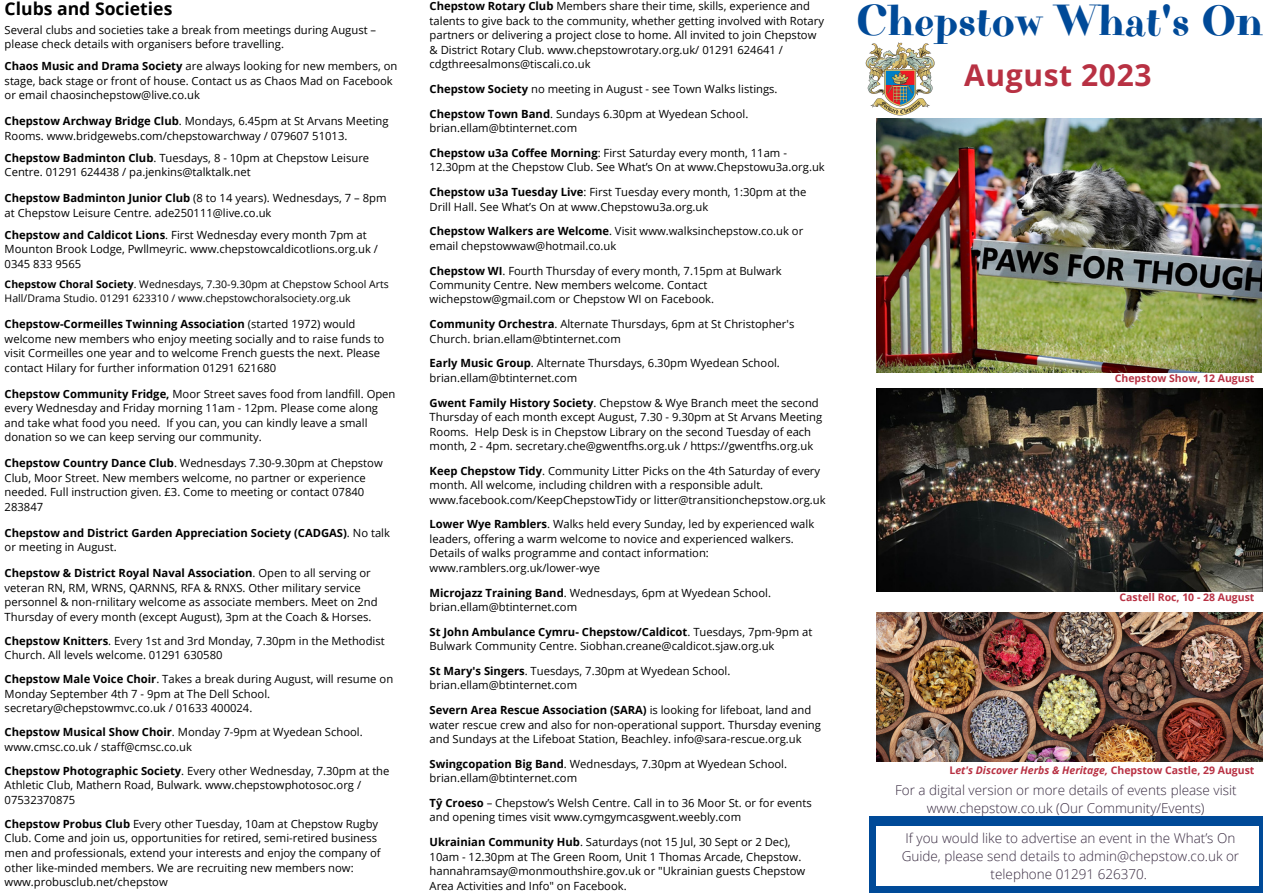
<style>
.page{position:relative;width:1263px;height:894px;background:#fff}
.page>*{position:absolute;margin:0;border:0;box-sizing:border-box;transform-origin:0 0}
.t1{font:44.1px "Purple Purse";color:#004a98}
.t2{font:700 30px "Open Sans";letter-spacing:.02em;color:#b83143}
.t3{font:700 17.55px "Open Sans";color:#000}
.t4{font:300 13.5px/18px "Open Sans";color:#382a40;text-align:center}
.t5{font:11.25px/14.5px "Open Sans";color:#000}
.t6{font:700 11.25px/14.5px "Open Sans";color:#000}
.t7{font:10.5px/13.5px "Open Sans";color:#000}
.t8{font:italic 700 10.5px "Open Sans";color:#b83143}
.t9{font:700 10.5px "Open Sans";color:#b83143}
.s1{font-weight:700}
.s2{font-weight:400}
.s3{font-style:normal}
</style>
<div class="page">
<div style="left:869px;top:816px;width:393px;height:76px;background:#004a98"></div>
<div style="left:876px;top:826px;width:383px;height:59px;background:#fff"></div>
<img style="left:865px;top:42px;width:70px;height:74px">
<img style="left:876px;top:612px;width:386px;height:149px">
<img style="left:876px;top:118px;width:385px;height:254px">
<img style="left:876px;top:389px;width:386px;height:202px">
<p class="t3" style="left:5px;top:-4px;width:169px">Clubs and Societies</p>
<p class="t5" style="left:5px;top:22px;width:373px">Several clubs and societies take a break from meetings during August – please check details with organisers before travelling.</p>
<p class="t5" style="left:5px;top:58px;width:394px"><span class="s1">Chaos Music and Drama Society</span> are always looking for new members, on stage, back stage or front of house. Contact us as Chaos Mad on Facebook or email chaosinchepstow@live.co.uk</p>
<p class="t5" style="left:5px;top:113px;width:385px"><span class="s1">Chepstow Archway Bridge Club</span>. Mondays, 6.45pm at St Arvans Meeting<br>Rooms. www.bridgewebs.com/chepstowarchway / 079607 51013.</p>
<p class="t5" style="left:5px;top:150px;width:366px"><span class="s1">Chepstow Badminton Club</span>. Tuesdays, 8 - 10pm at Chepstow Leisure<br>Centre. 01291 624438 / pa.jenkins@talktalk.net</p>
<p class="t5" style="left:5px;top:190px;width:383px"><span class="s1">Chepstow Badminton Junior Club</span> (8 to 14 years). Wednesdays, 7 – 8pm at Chepstow Leisure Centre. ade250111@live.co.uk</p>
<p class="t5" style="left:5px;top:227px;width:375px"><span class="s1">Chepstow and Caldicot Lions</span>. First Wednesday every month 7pm at<br>Mounton Brook Lodge, Pwllmeyric. www.chepstowcaldicotlions.org.uk /<br>0345 833 9565</p>
<p class="t7" style="left:5px;top:277px;width:386px"><span class="s1">Chepstow Choral Society</span>. Wednesdays, 7.30-9.30pm at Chepstow School Arts<br>Hall/Drama Studio. 01291 623310 / www.chepstowchoralsociety.org.uk</p>
<p class="t5" style="left:5px;top:316px;width:381px"><span class="s1">Chepstow-Cormeilles Twinning Association</span> (started 1972) would welcome new members who enjoy meeting socially and to raise funds to visit Cormeilles one year and to welcome French guests the next. Please contact Hilary for further information 01291 621680</p>
<p class="t5" style="left:5px;top:386px;width:392px"><span class="s1">Chepstow Community Fridge,</span> Moor Street saves food from landfill. Open every Wednesday and Friday morning 11am - 12pm. Please come along and take what food you need. If you can, you can kindly leave a small donation so we can keep serving our community.</p>
<p class="t5" style="left:5px;top:455px;width:380px"><span class="s1">Chepstow Country Dance Club</span>. Wednesdays 7.30-9.30pm at Chepstow Club, Moor Street. New members welcome, no partner or experience needed. Full instruction given. £3. Come to meeting or contact 07840<br>283847</p>
<p class="t6" style="left:5px;top:525px;width:387px">Chepstow and District Garden Appreciation Society (CADGAS)<span class="s2">. No talk or meeting in August.</span></p>
<p class="t5" style="left:5px;top:565px;width:374px"><span class="s1">Chepstow &amp; District Royal Naval Association</span>. Open to all serving or veteran RN, RM, WRNS, QARNNS, RFA &amp; RNXS. Other military service personnel &amp; non-rnilitary welcome as associate members. Meet on 2nd Thursday of every month (except August), 3pm at the Coach &amp; Horses.</p>
<p class="t5" style="left:5px;top:633px;width:382px"><span class="s1">Chepstow Knitters</span>. Every 1st and 3rd Monday, 7.30pm in the Methodist<br>Church. All levels welcome. 01291 630580</p>
<p class="t5" style="left:5px;top:671px;width:390px"><span class="s1">Chepstow Male Voice Choir</span>. Takes a break during August, will resume on<br>Monday September 4th 7 - 9pm at The Dell School. secretary@chepstowmvc.co.uk / 01633 400024.</p>
<p class="t5" style="left:5px;top:724px;width:360px"><span class="s1">Chepstow Musical Show Choir</span>. Monday 7-9pm at Wyedean School. www.cmsc.co.uk / staff@cmsc.co.uk</p>
<p class="t5" style="left:5px;top:763px;width:386px"><span class="s1">Chepstow Photographic Society</span>. Every other Wednesday, 7.30pm at the<br>Athletic Club, Mathern Road, Bulwark. www.chepstowphotosoc.org /<br>07532370875</p>
<p class="t5" style="left:5px;top:816px;width:378px"><span class="s1">Chepstow Probus Club</span> Every other Tuesday, 10am at Chepstow Rugby Club. Come and join us, opportunities for retired, semi-retired business men and professionals, extend your interests and enjoy the company of other like-minded members. We are recruiting new members now: www.probusclub.net/chepstow</p>
<p class="t5" style="left:430px;top:-1px;width:396px"><span class="s1">Chepstow Rotary Club</span> Members share their time, skills, experience and talents to give back to the community, whether getting involved with Rotary partners or delivering a project close to home. All invited to join Chepstow &amp; District Rotary Club. www.chepstowrotary.org.uk/ 01291 624641 / cdgthreesalmons@tiscali.co.uk</p>
<p class="t5" style="left:430px;top:81px;width:349px"><span class="s1">Chepstow Society</span> no meeting in August - see Town Walks listings.</p>
<p class="t5" style="left:430px;top:106px;width:320px"><span class="s1">Chepstow Town Band</span>. Sundays 6.30pm at Wyedean School. brian.ellam@btinternet.com</p>
<p class="t5" style="left:430px;top:145px;width:397px"><span class="s1">Chepstow u3a Coffee Morning</span>: First Saturday every month, 11am -<br>12.30pm at the Chepstow Club. See What’s On at www.Chepstowu3a.org.uk</p>
<p class="t5" style="left:430px;top:184px;width:378px"><span class="s1">Chepstow u3a Tuesday Live</span>: First Tuesday every month, 1:30pm at the<br>Drill Hall. See What’s On at www.Chepstowu3a.org.uk</p>
<p class="t5" style="left:430px;top:224px;width:375px"><span class="s1">Chepstow Walkers are Welcome</span>. Visit www.walksinchepstow.co.uk or email chepstowwaw@hotmail.co.uk</p>
<p class="t5" style="left:430px;top:263px;width:354px"><span class="s1">Chepstow WI</span>. Fourth Thursday of every month, 7.15pm at Bulwark<br>Community Centre. New members welcome. Contact wichepstow@gmail.com or Chepstow WI on Facebook.</p>
<p class="t5" style="left:430px;top:316px;width:366px"><span class="s1">Community Orchestra</span>. Alternate Thursdays, 6pm at St Christopher's<br>Church. brian.ellam@btinternet.com</p>
<p class="t5" style="left:430px;top:356px;width:352px"><span class="s1">Early Music Group</span>. Alternate Thursdays, 6.30pm Wyedean School. brian.ellam@btinternet.com</p>
<p class="t5" style="left:430px;top:395px;width:394px"><span class="s1">Gwent Family History Society</span>. Chepstow &amp; Wye Branch meet the second Thursday of each month except August, 7.30 - 9.30pm at St Arvans Meeting Rooms. Help Desk is in Chepstow Library on the second Tuesday of each month, 2 - 4pm. secretary.che@gwentfhs.org.uk / https://gwentfhs.org.uk</p>
<p class="t5" style="left:430px;top:463px;width:398px"><span class="s1">Keep Chepstow Tidy</span>. Community Litter Picks on the 4th Saturday of every month. All welcome, including children with a responsible adult. www.facebook.com/KeepChepstowTidy or litter@transitionchepstow.org.uk</p>
<p class="t5" style="left:430px;top:516px;width:386px"><span class="s1">Lower Wye Ramblers</span>. Walks held every Sunday, led by experienced walk leaders, offering a warm welcome to novice and experienced walkers.<br>Details of walks programme and contact information: www.ramblers.org.uk/lower-wye</p>
<p class="t5" style="left:430px;top:584px;width:343px"><span class="s1">Microjazz Training Band</span>. Wednesdays, 6pm at Wyedean School. brian.ellam@btinternet.com</p>
<p class="t5" style="left:430px;top:624px;width:384px"><span class="s1">St John Ambulance Cymru- Chepstow/Caldicot</span>. Tuesdays, 7pm-9pm at<br>Bulwark Community Centre. Siobhan.creane@caldicot.sjaw.org.uk</p>
<p class="t5" style="left:430px;top:663px;width:302px"><span class="s1">St Mary's Singers</span>. Tuesdays, 7.30pm at Wyedean School. brian.ellam@btinternet.com</p>
<p class="t5" style="left:430px;top:702px;width:393px"><span class="s1">Severn Area Rescue Association (SARA)</span> is looking for lifeboat, land and water rescue crew and also for non-operational support. Thursday evening and Sundays at the Lifeboat Station, Beachley. info@sara-rescue.org.uk</p>
<p class="t5" style="left:430px;top:756px;width:359px"><span class="s1">Swingcopation Big Band</span>. Wednesdays, 7.30pm at Wyedean School. brian.ellam@btinternet.com</p>
<p class="t5" style="left:430px;top:795px;width:384px"><span class="s1">Tŷ Croeso</span> – Chepstow’s Welsh Centre. Call in to 36 Moor St. or for events and opening times visit www.cymgymcasgwent.weebly.com</p>
<p class="t5" style="left:430px;top:834px;width:363px"><span class="s1">Ukrainian Community Hub</span>. Saturdays (not 15 Jul, 30 Sept or 2 Dec),</p>
<p class="t5" style="left:430px;top:848px;width:377px">10am - 12.30pm at The Green Room, Unit 1 Thomas Arcade, Chepstow. hannahramsay@monmouthshire.gov.uk or "Ukrainian guests Chepstow<br>Area Activities and Info" on Facebook.</p>
<p class="t1" style="left:856px;top:-5px;width:408px">Chepstow What's On</p>
<p class="t2" style="left:964px;top:54px;width:189px">August 2023</p>
<p class="t9" style="left:1115px;top:371px;width:141px">Chepstow Show, 12 August</p>
<p class="t9" style="left:1120px;top:590px;width:136px">Castell Roc, 10 - 28 August</p>
<p class="t8" style="left:949px;top:762px;width:307px"><span class="s3">L</span>et's Discover Herbs &amp; Heritage, <span class="s3">Chepstow Castle, 29 August</span></p>
<p class="t4" style="left:895px;top:781px;width:343px">For a digital version or more details of events please visit www.chepstow.co.uk (Our Community/Events)</p>
<p class="t4" style="left:902px;top:828px;width:339px">If you would like to advertise an event in the What’s On<br>Guide, please send details to admin@chepstow.co.uk or telephone 01291 626370.</p>
</div>
